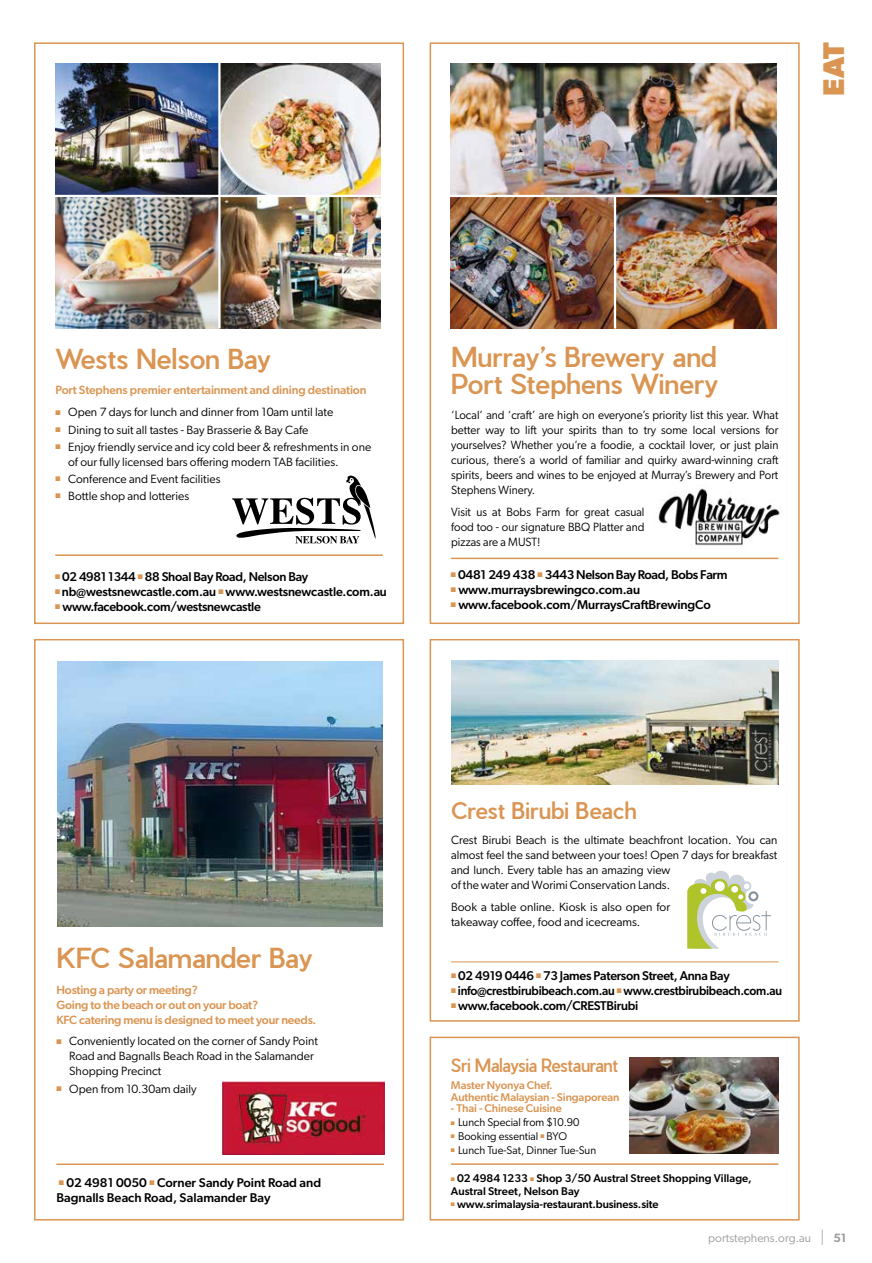
<style>
.page{position:relative;width:872px;height:1263px;background:#fff}
.page>*{position:absolute;margin:0;border:0;box-sizing:border-box;transform-origin:0 0}
.t1{font:700 30px "Gibson";color:#da9552}
.t2{font:500 27px/27px "Pier Sans";letter-spacing:-.005em;color:#da9552}
.t3{font:500 22.5px "Pier Sans";letter-spacing:-.005em;color:#da9552}
.t4{font:500 18px "Pier Sans";letter-spacing:-.025em;color:#da9552;scale:.93 1}
.t5{font:500 12.75px "Gibson";letter-spacing:-.02em;color:#000}
.t6{font:500 12.75px/15px "Gibson";color:#000}
.t7{font:500 12.75px "Gibson";letter-spacing:-.02em;color:#000;scale:.94 1}
.t8{font:12px/15px "Gibson";color:#000}
.t9{font:12px/15px "Gibson";color:#000;text-align:justify;scale:.96 1}
.t10{font:500 12px/15px "Gibson";letter-spacing:-.02em;color:#da9552}
.t11{font:12px "Gibson";color:#9e9e9d}
.t12{font:500 11.25px/12.8px "Gibson";color:#000}
.t13{font:11.25px "Gibson";color:#000}
.t14{font:500 11.25px/12px "Gibson";letter-spacing:-.01em;color:#da9552}
.s1{color:#da9552}
.s2{font-size:16.8px}
.s3{font-weight:600}
</style>
<div class="page">
<div style="left:34px;top:42px;width:370px;height:582px;background:#fff;border:2px solid #da9552"></div>
<img style="left:55px;top:64px;width:326px;height:265px">
<svg style="left:232px;top:476px;width:143px;height:67px"></svg>
<hr style="left:55px;top:554px;width:328px;height:2px;background:#da9552">
<hr style="left:218px;top:62px;width:2px;height:267px;background:#fff">
<hr style="left:46px;top:195px;width:344px;height:2px;background:#fff">
<div style="left:429px;top:42px;width:370px;height:582px;background:#fff;border:2px solid #da9552"></div>
<img style="left:451px;top:197px;width:163px;height:132px">
<img style="left:616px;top:197px;width:160px;height:132px">
<hr style="left:451px;top:558px;width:327px;height:1px;background:#da9552">
<img style="left:451px;top:64px;width:325px;height:131px">
<img style="left:658px;top:485px;width:122px;height:61px">
<div style="left:34px;top:639px;width:370px;height:581px;background:#fff;border:2px solid #da9552"></div>
<hr style="left:56px;top:1163px;width:328px;height:2px;background:#da9552">
<img style="left:57px;top:661px;width:326px;height:265px">
<img style="left:223px;top:1082px;width:161px;height:72px">
<div style="left:429px;top:639px;width:370px;height:383px;background:#fff;border:2px solid #da9552"></div>
<hr style="left:451px;top:961px;width:327px;height:1px;background:#da9552">
<img style="left:451px;top:660px;width:327px;height:124px">
<svg style="left:687px;top:871px;width:84px;height:78px"></svg>
<div style="left:429px;top:1037px;width:370px;height:183px;background:#fff;border:2px solid #da9552"></div>
<hr style="left:451px;top:1163px;width:327px;height:2px;background:#da9552">
<img style="left:629px;top:1058px;width:149px;height:95px">
<h1 class="t1" style="left:816px;top:96px;width:55px;rotate:-90deg">EAT</h1>
<h2 class="t2" style="left:55px;top:346px;width:217px">Wests Nelson Bay</h2>
<p class="t10" style="left:55px;top:382px;width:313px">Port Stephens premier entertainment and dining destination</p>
<p class="t8" style="left:55px;top:405px;width:279px"><span class="s1">■</span> Open 7 days for lunch and dinner from 10am until late</p>
<p class="t8" style="left:55px;top:422px;width:254px"><span class="s1">■</span> Dining to suit all tastes - Bay Brasserie &amp; Bay Cafe</p>
<p class="t8" style="left:68px;top:439px;width:304px;text-indent:-13px"><span class="s1">■</span> Enjoy friendly service and icy cold beer &amp; refreshments in one of our fully licensed bars offering modern TAB facilities.</p>
<p class="t8" style="left:55px;top:471px;width:167px"><span class="s1">■</span> Conference and Event facilities</p>
<p class="t8" style="left:55px;top:488px;width:135px"><span class="s1">■</span> Bottle shop and lotteries</p>
<p class="t5" style="left:55px;top:569px;width:254px"><span class="s1">■</span> 02 4981 1344 <span class="s1">■</span> 88 Shoal Bay Road, Nelson Bay</p>
<p class="t5" style="left:55px;top:584px;width:333px"><span class="s1">■</span> nb@westsnewcastle.com.au <span class="s1">■</span> www.westsnewcastle.com.au</p>
<p class="t5" style="left:55px;top:599px;width:207px"><span class="s1">■</span> www.facebook.com/westsnewcastle</p>
<h2 class="t2" style="left:451px;top:343px;width:269px">Murray’s Brewery and<br>Port Stephens Winery</h2>
<p class="t9" style="left:451px;top:407px;width:342px">‘Local’ and ‘craft’ are high on everyone’s priority list this year. What better way to lift your spirits than to try some local versions for yourselves? Whether you’re a foodie, a cocktail lover, or just plain curious, there’s a world of familiar and quirky award-winning craft spirits, beers and wines to be enjoyed at Murray’s Brewery and Port Stephens Winery.</p>
<p class="t9" style="left:451px;top:504px;width:203px">Visit us at Bobs Farm for great casual food too - our signature BBQ Platter and pizzas are a MUST!</p>
<p class="t5" style="left:451px;top:567px;width:278px"><span class="s1">■</span> 0481 249 438 <span class="s1">■</span> 3443 Nelson Bay Road, Bobs Farm</p>
<p class="t5" style="left:451px;top:582px;width:191px"><span class="s1">■</span> www.murraysbrewingco.com.au</p>
<p class="t5" style="left:451px;top:597px;width:261px"><span class="s1">■</span> www.facebook.com/MurraysCraftBrewingCo</p>
<h2 class="t2" style="left:57px;top:945px;width:258px">KFC Salamander Bay</h2>
<p class="t10" style="left:57px;top:982px;width:261px">Hosting a party or meeting?<br>Going to the beach or out on your boat?<br>KFC catering menu is designed to meet your needs.</p>
<p class="t8" style="left:69px;top:1034px;width:250px;text-indent:-13px"><span class="s1">■</span> Conveniently located on the corner of Sandy Point<br>Road and Bagnalls Beach Road in the Salamander<br>Shopping Precinct</p>
<p class="t8" style="left:57px;top:1081px;width:142px"><span class="s1">■</span> Open from 10.30am daily</p>
<p class="t6" style="left:56px;top:1175px;width:266px"><span class="s1">■</span> 02 4981 0050 <span class="s1">■</span> Corner Sandy Point Road and<br>Bagnalls Beach Road, Salamander Bay</p>
<h3 class="t3" style="left:451px;top:795px;width:187px">Crest Birubi Beach</h3>
<p class="t8" style="left:451px;top:833px;width:328px">Crest Birubi Beach is the ultimate beachfront location. You can almost feel the sand between your toes! Open 7 days for breakfast and lunch. Every table has an amazing view<br>of the water and Worimi Conservation Lands.</p>
<p class="t8" style="left:451px;top:899px;width:221px">Book a table online. Kiosk is also open for takeaway coffee, food and icecreams.</p>
<p class="t5" style="left:451px;top:968px;width:280px"><span class="s1">■</span> 02 4919 0446 <span class="s1">■</span> 73 James Paterson Street, Anna Bay</p>
<p class="t7" style="left:451px;top:983px;width:354px"><span class="s1">■</span> info@crestbirubibeach.com.au <span class="s1">■</span> www.crestbirubibeach.com.au</p>
<p class="t5" style="left:451px;top:998px;width:189px"><span class="s1">■</span> www.facebook.com/CRESTBirubi</p>
<h3 class="t4" style="left:451px;top:1053px;width:181px">Sri Malaysia Restaurant</h3>
<p class="t14" style="left:451px;top:1079px;width:170px">Master Nyonya Chef.<br>Authentic Malaysian - Singaporean</p>
<p class="t14" style="left:451px;top:1102px;width:113px">- Thai - Chinese Cuisine</p>
<p class="t13" style="left:451px;top:1116px;width:130px"><span class="s1">■</span> Lunch Special from $10.90</p>
<p class="t13" style="left:451px;top:1129px;width:118px"><span class="s1">■</span> Booking essential <span class="s1">■</span> BYO</p>
<p class="t13" style="left:451px;top:1143px;width:147px"><span class="s1">■</span> Lunch Tue-Sat, Dinner Tue-Sun</p>
<p class="t12" style="left:451px;top:1172px;width:302px"><span class="s1">■</span> 02 4984 1233 <span class="s1">■</span> Shop 3/50 Austral Street Shopping Village,<br>Austral Street, Nelson Bay</p>
<p class="t12" style="left:451px;top:1197px;width:209px"><span class="s1">■</span> www.srimalaysia-restaurant.business.site</p>
<p class="t11" style="left:708px;top:1230px;width:140px">portstephens.org.au <span class="s2">|</span> <span class="s3">51</span></p>
</div>
